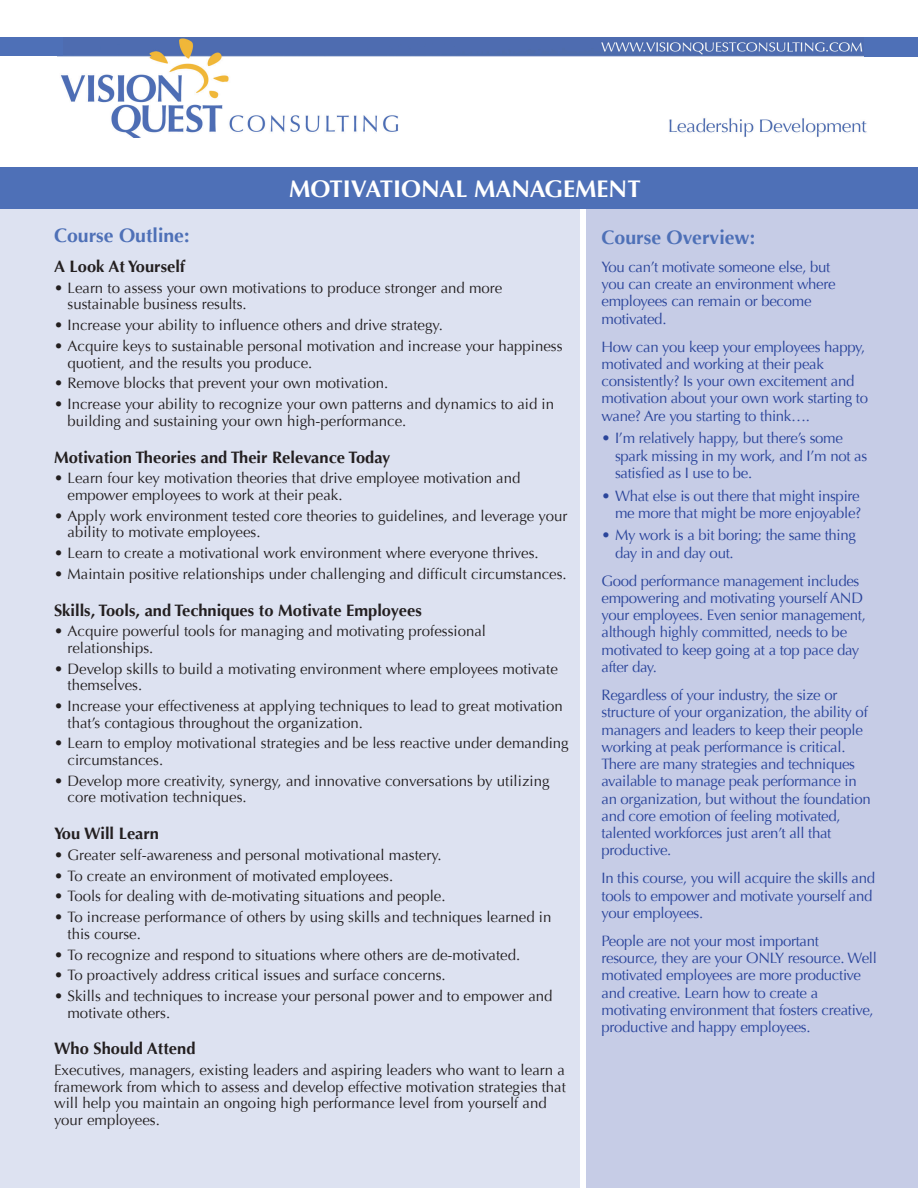
<style>
.page{position:relative;width:918px;height:1188px;background:#fff}
.page>*{position:absolute;margin:0;border:0;box-sizing:border-box;transform-origin:0 0}
.t1{font:700 24px "Optima";color:#fff}
.BLUE_SUBHEAD{font:700 19.5px "Optima";color:#4e70b7}
.BLACK_C-HEAD{font:700 16.5px "Optima";color:#231f20}
.BODY_TEXT_OPTIMA{font:15px/16.5px "Optima";color:#231f20}
.BLUE_COURSE_OVERVIEW{font:15px/17.2px "Optima";letter-spacing:-.02em;color:#2b459b}
</style>
<div class="page">
<div style="left:0;top:208px;width:580px;height:980px;background:#dde2f1"></div>
<div style="left:587px;top:208px;width:331px;height:980px;background:#c6cce6"></div>
<div style="left:0;top:168px;width:918px;height:41px;background:#4e70b7"></div>
<img style="left:57px;top:37px;width:811px;height:101px">
<div style="left:0;top:38px;width:63px;height:18px;background:#4e70b7"></div>
<div style="left:864px;top:38px;width:54px;height:19px;background:#4e70b7"></div>
<p class="t1" style="left:289px;top:174px;width:353px">MOTIVATIONAL MANAGEMENT</p>
<p class="BLUE_SUBHEAD" style="left:54px;top:224px;width:137px">Course Outline:</p>
<p class="BLACK_C-HEAD" style="left:54px;top:257px;width:133px">A Look At Yourself</p>
<p class="BODY_TEXT_OPTIMA" style="left:68px;top:280px;width:436px;text-indent:-14px">• Learn to assess your own motivations to produce stronger and more sustainable business results.</p>
<p class="BODY_TEXT_OPTIMA" style="left:54px;top:317px;width:390px">• Increase your ability to influence others and drive strategy.</p>
<p class="BODY_TEXT_OPTIMA" style="left:68px;top:338px;width:497px;text-indent:-14px">• Acquire keys to sustainable personal motivation and increase your happiness quotient, and the results you produce.</p>
<p class="BODY_TEXT_OPTIMA" style="left:54px;top:375px;width:336px">• Remove blocks that prevent your own motivation.</p>
<p class="BODY_TEXT_OPTIMA" style="left:68px;top:396px;width:488px;text-indent:-14px">• Increase your ability to recognize your own patterns and dynamics to aid in building and sustaining your own high-performance.</p>
<p class="BLACK_C-HEAD" style="left:54px;top:447px;width:338px">Motivation Theories and Their Relevance Today</p>
<p class="BODY_TEXT_OPTIMA" style="left:68px;top:470px;width:454px;text-indent:-14px">• Learn four key motivation theories that drive employee motivation and empower employees to work at their peak.</p>
<p class="BODY_TEXT_OPTIMA" style="left:68px;top:508px;width:502px;text-indent:-14px">• Apply work environment tested core theories to guidelines, and leverage your ability to motivate employees.</p>
<p class="BODY_TEXT_OPTIMA" style="left:54px;top:545px;width:486px">• Learn to create a motivational work environment where everyone thrives.</p>
<p class="BODY_TEXT_OPTIMA" style="left:54px;top:566px;width:514px">• Maintain positive relationships under challenging and difficult circumstances.</p>
<p class="BLACK_C-HEAD" style="left:54px;top:600px;width:369px">Skills, Tools, and Techniques to Motivate Employees</p>
<p class="BODY_TEXT_OPTIMA" style="left:68px;top:623px;width:420px;text-indent:-14px">• Acquire powerful tools for managing and motivating professional relationships.</p>
<p class="BODY_TEXT_OPTIMA" style="left:68px;top:661px;width:492px;text-indent:-14px">• Develop skills to build a motivating environment where employees motivate themselves.</p>
<p class="BODY_TEXT_OPTIMA" style="left:68px;top:698px;width:497px;text-indent:-14px">• Increase your effectiveness at applying techniques to lead to great motivation that’s contagious throughout the organization.</p>
<p class="BODY_TEXT_OPTIMA" style="left:68px;top:735px;width:503px;text-indent:-14px">• Learn to employ motivational strategies and be less reactive under demanding circumstances.</p>
<p class="BODY_TEXT_OPTIMA" style="left:68px;top:773px;width:484px;text-indent:-14px">• Develop more creativity, synergy, and innovative conversations by utilizing core motivation techniques.</p>
<p class="BLACK_C-HEAD" style="left:54px;top:824px;width:107px">You Will Learn</p>
<p class="BODY_TEXT_OPTIMA" style="left:54px;top:847px;width:389px">• Greater self-awareness and personal motivational mastery.</p>
<p class="BODY_TEXT_OPTIMA" style="left:54px;top:867px;width:341px">• To create an environment of motivated employees.</p>
<p class="BODY_TEXT_OPTIMA" style="left:54px;top:888px;width:393px">• Tools for dealing with de-motivating situations and people.</p>
<p class="BODY_TEXT_OPTIMA" style="left:68px;top:909px;width:485px;text-indent:-14px">• To increase performance of others by using skills and techniques learned in this course.</p>
<p class="BODY_TEXT_OPTIMA" style="left:54px;top:946px;width:468px">• To recognize and respond to situations where others are de-motivated.</p>
<p class="BODY_TEXT_OPTIMA" style="left:54px;top:967px;width:393px">• To proactively address critical issues and surface concerns.</p>
<p class="BODY_TEXT_OPTIMA" style="left:68px;top:988px;width:487px;text-indent:-14px">• Skills and techniques to increase your personal power and to empower and motivate others.</p>
<p class="BLACK_C-HEAD" style="left:54px;top:1039px;width:143px">Who Should Attend</p>
<p class="BODY_TEXT_OPTIMA" style="left:54px;top:1062px;width:513px">Executives, managers, existing leaders and aspiring leaders who want to learn a framework from which to assess and develop effective motivation strategies that will help you maintain an ongoing high performance level from yourself and your employees.</p>
<p class="BLUE_SUBHEAD" style="left:602px;top:226px;width:155px">Course Overview:</p>
<p class="BLUE_COURSE_OVERVIEW" style="left:602px;top:258px;width:236px">You can’t motivate someone else, but you can create an environment where employees can remain or become motivated.</p>
<p class="BLUE_COURSE_OVERVIEW" style="left:602px;top:338px;width:268px">How can you keep your employees happy, motivated and working at their peak consistently? Is your own excitement and motivation about your own work starting to wane? Are you starting to think….</p>
<p class="BLUE_COURSE_OVERVIEW" style="left:615px;top:430px;width:254px;text-indent:-14px">• I’m relatively happy, but there’s some spark missing in my work, and I’m not as satisfied as I use to be.</p>
<p class="BLUE_COURSE_OVERVIEW" style="left:602px;top:487px;width:261px;text-align:right">• What else is out there that might inspire me more that might be more enjoyable?</p>
<p class="BLUE_COURSE_OVERVIEW" style="left:615px;top:527px;width:243px;text-indent:-14px">• My work is a bit boring; the same thing day in and day out.</p>
<p class="BLUE_COURSE_OVERVIEW" style="left:602px;top:572px;width:266px">Good performance management includes empowering and motivating yourself AND your employees. Even senior management, although highly committed, needs to be motivated to keep going at a top pace day after day.</p>
<p class="BLUE_COURSE_OVERVIEW" style="left:602px;top:687px;width:271px">Regardless of your industry, the size or structure of your organization, the ability of managers and leaders to keep their people working at peak performance is critical.<br>There are many strategies and techniques available to manage peak performance in an organization, but without the foundation and core emotion of feeling motivated, talented workforces just aren’t all that productive.</p>
<p class="BLUE_COURSE_OVERVIEW" style="left:602px;top:870px;width:275px">In this course, you will acquire the skills and tools to empower and motivate yourself and your employees.</p>
<p class="BLUE_COURSE_OVERVIEW" style="left:602px;top:932px;width:277px">People are not your most important resource, they are your ONLY resource. Well motivated employees are more productive and creative. Learn how to create a motivating environment that fosters creative, productive and happy employees.</p>
</div>
